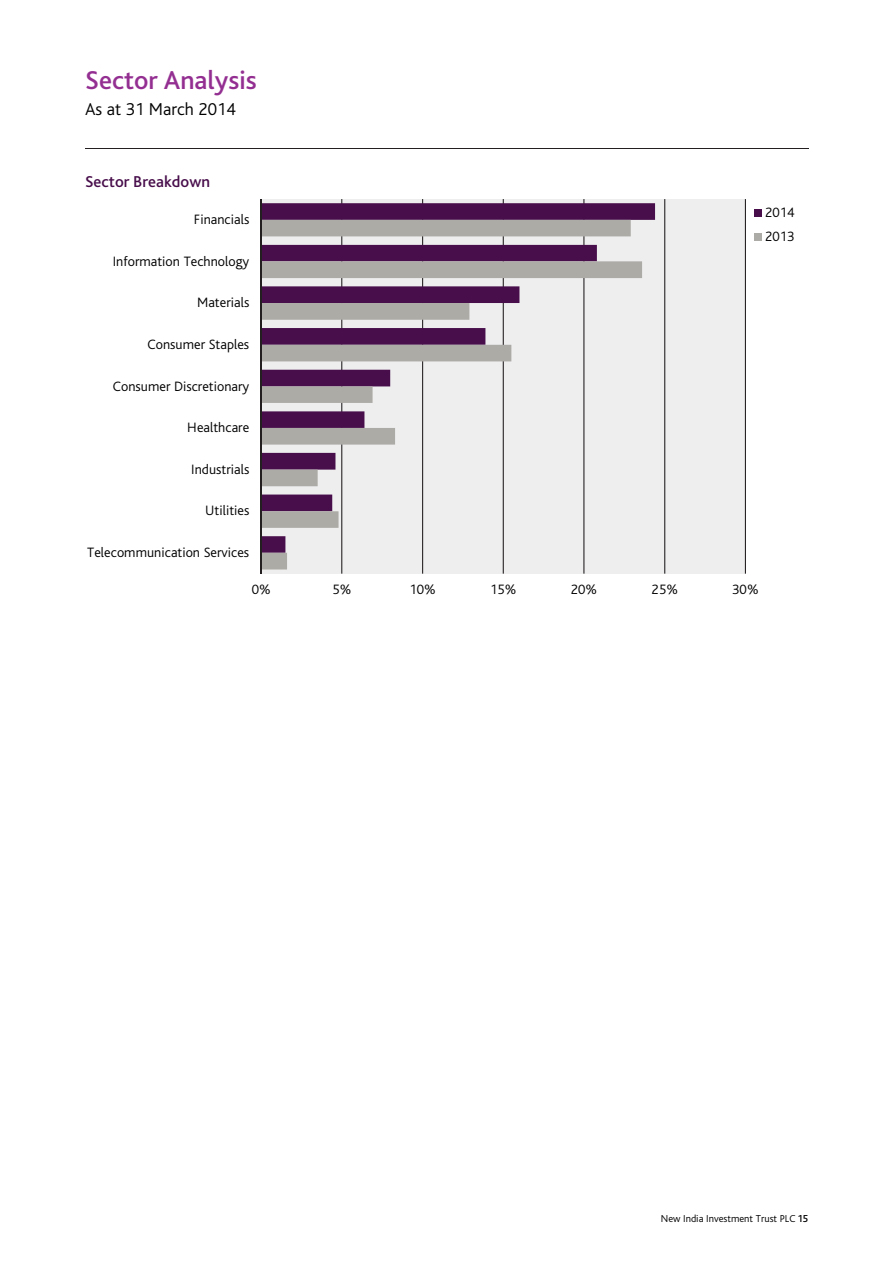
<style>
.page{position:relative;width:893px;height:1263px;background:#fff}
.page>*{position:absolute;margin:0;border:0;box-sizing:border-box;transform-origin:0 0}
.t1{font:500 27px "Bliss 2";color:#942f92}
.t2{font:300 18px "Bliss";color:#000}
.t3{font:500 16.5px "Bliss 2";color:#480e4b}
.t4{font:300 14.25px/24.2px "Bliss";color:#000}
.t5{font:300 10.5px "Bliss";color:#000}
.s1{font-family:"Bliss 2";font-weight:500}
</style>
<div class="page">
<hr style="left:85px;top:148px;width:723px;height:1px;background:#231f20">
<div style="left:261px;top:199px;width:484px;height:375px;background:#eeeeef"></div>
<hr style="left:341px;top:199px;width:1px;height:375px;background:#231f20">
<hr style="left:422px;top:199px;width:1px;height:375px;background:#231f20">
<hr style="left:503px;top:199px;width:1px;height:375px;background:#231f20">
<hr style="left:583px;top:199px;width:1px;height:375px;background:#231f20">
<hr style="left:664px;top:199px;width:1px;height:375px;background:#231f20">
<hr style="left:745px;top:199px;width:1px;height:375px;background:#231f20">
<svg style="left:262px;top:203px;width:393px;height:17px;background:#4b134e"></svg>
<svg style="left:262px;top:220px;width:380px;height:350px"></svg>
<hr style="left:261px;top:199px;width:1px;height:375px;background:#231f20">
<div style="left:755px;top:209px;width:7px;height:7px;background:#480e4b"></div>
<div style="left:755px;top:234px;width:7px;height:7px;background:#adaba6"></div>
<h1 class="t1" style="left:85px;top:70px;width:173px">Sector Analysis</h1>
<p class="t2" style="left:85px;top:102px;width:152px">As at 31 March 2014</p>
<p class="t3" style="left:85px;top:175px;width:127px">Sector Breakdown</p>
<p class="t4" style="left:194px;top:208px;width:57px">Financials</p>
<p class="t4" style="left:113px;top:250px;width:138px">Information Technology</p>
<p class="t4" style="left:197px;top:292px;width:54px">Materials</p>
<p class="t4" style="left:148px;top:333px;width:103px">Consumer Staples</p>
<p class="t4" style="left:113px;top:375px;width:138px">Consumer Discretionary</p>
<p class="t4" style="left:187px;top:417px;width:64px">Healthcare</p>
<p class="t4" style="left:191px;top:458px;width:60px">Industrials</p>
<p class="t4" style="left:205px;top:500px;width:46px">Utilities</p>
<p class="t4" style="left:87px;top:542px;width:163px">Telecommunication Services</p>
<p class="t4" style="left:765px;top:202px;width:31px">2014<br>2013</p>
<p class="t4" style="left:252px;top:579px;width:20px">0%</p>
<p class="t4" style="left:332px;top:579px;width:20px">5%</p>
<p class="t4" style="left:409px;top:579px;width:28px">10%</p>
<p class="t4" style="left:490px;top:579px;width:28px">15%</p>
<p class="t4" style="left:571px;top:579px;width:28px">20%</p>
<p class="t4" style="left:652px;top:579px;width:28px">25%</p>
<p class="t4" style="left:732px;top:579px;width:28px">30%</p>
<p class="t5" style="left:661px;top:1215px;width:149px">New India Investment Trust PLC <span class="s1">15</span></p>
</div>
